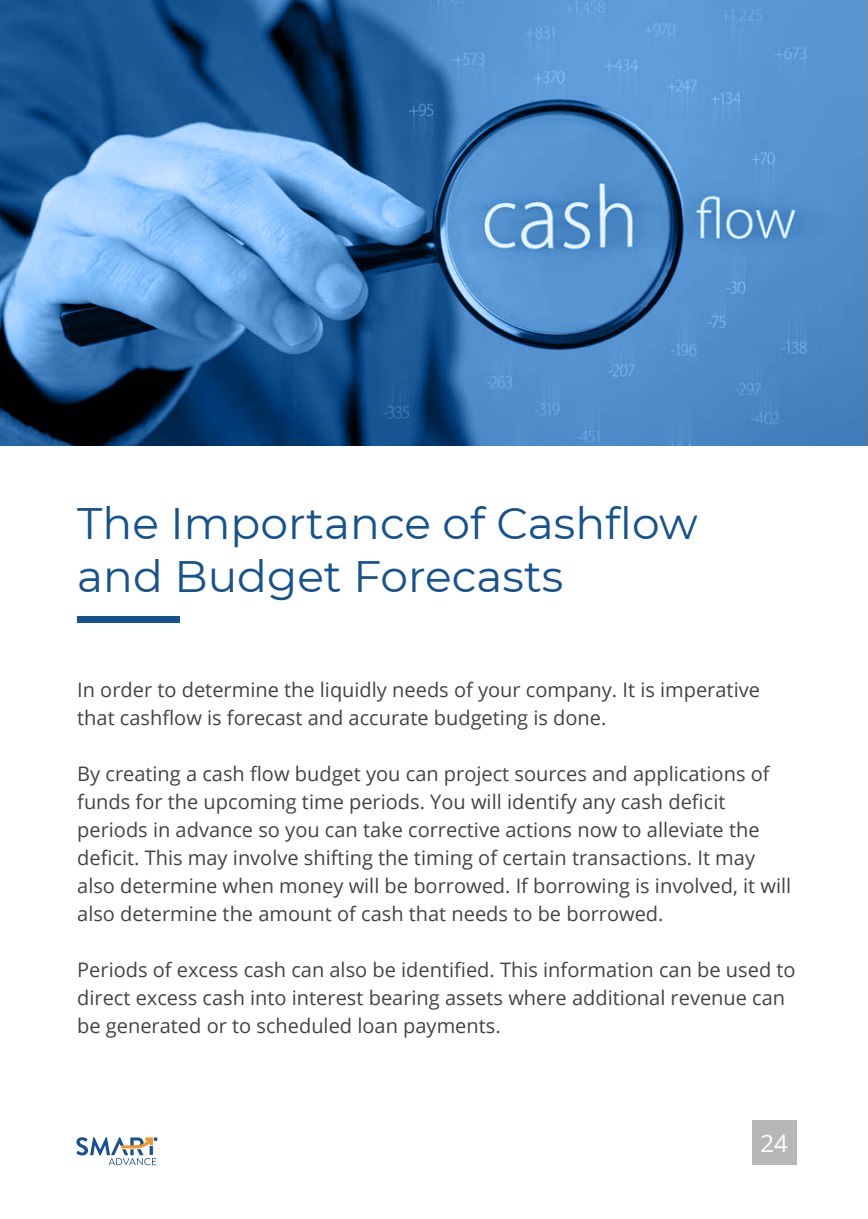
<style>
.page{position:relative;width:868px;height:1219px;background:#fff}
.page>*{position:absolute;margin:0;border:0;box-sizing:border-box;transform-origin:0 0}
.t1{font:44px/52.8px "Montserrat";color:#155290}
.t2{font:24px "Open Sans";color:#fff}
.t3{font:20px/28px "Open Sans";color:#444}
</style>
<div class="page">
<div style="left:751px;top:1120px;width:45px;height:45px;background:#b7b7b7"></div>
<div style="left:77px;top:616px;width:102px;height:6px;background:#155290"></div>
<svg style="left:0;top:0;width:866px;height:445px"></svg>
<svg style="left:76px;top:1137px;width:81px;height:28px"></svg>
<h1 class="t1" style="left:77px;top:496px;width:622px">The Importance of Cashflow and Budget Forecasts</h1>
<p class="t3" style="left:77px;top:676px;width:684px">In order to determine the liquidly needs of your company. It is imperative that cashflow is forecast and accurate budgeting is done.</p>
<p class="t3" style="left:77px;top:760px;width:715px">By creating a cash flow budget you can project sources and applications of funds for the upcoming time periods. You will identify any cash deficit periods in advance so you can take corrective actions now to alleviate the deficit. This may involve shifting the timing of certain transactions. It may also determine when money will be borrowed. If borrowing is involved, it will also determine the amount of cash that needs to be borrowed.</p>
<p class="t3" style="left:77px;top:956px;width:719px">Periods of excess cash can also be identified. This information can be used to direct excess cash into interest bearing assets where additional revenue can be generated or to scheduled loan payments.</p>
<p class="t2" style="left:760px;top:1134px;width:29px">24</p>
</div>
